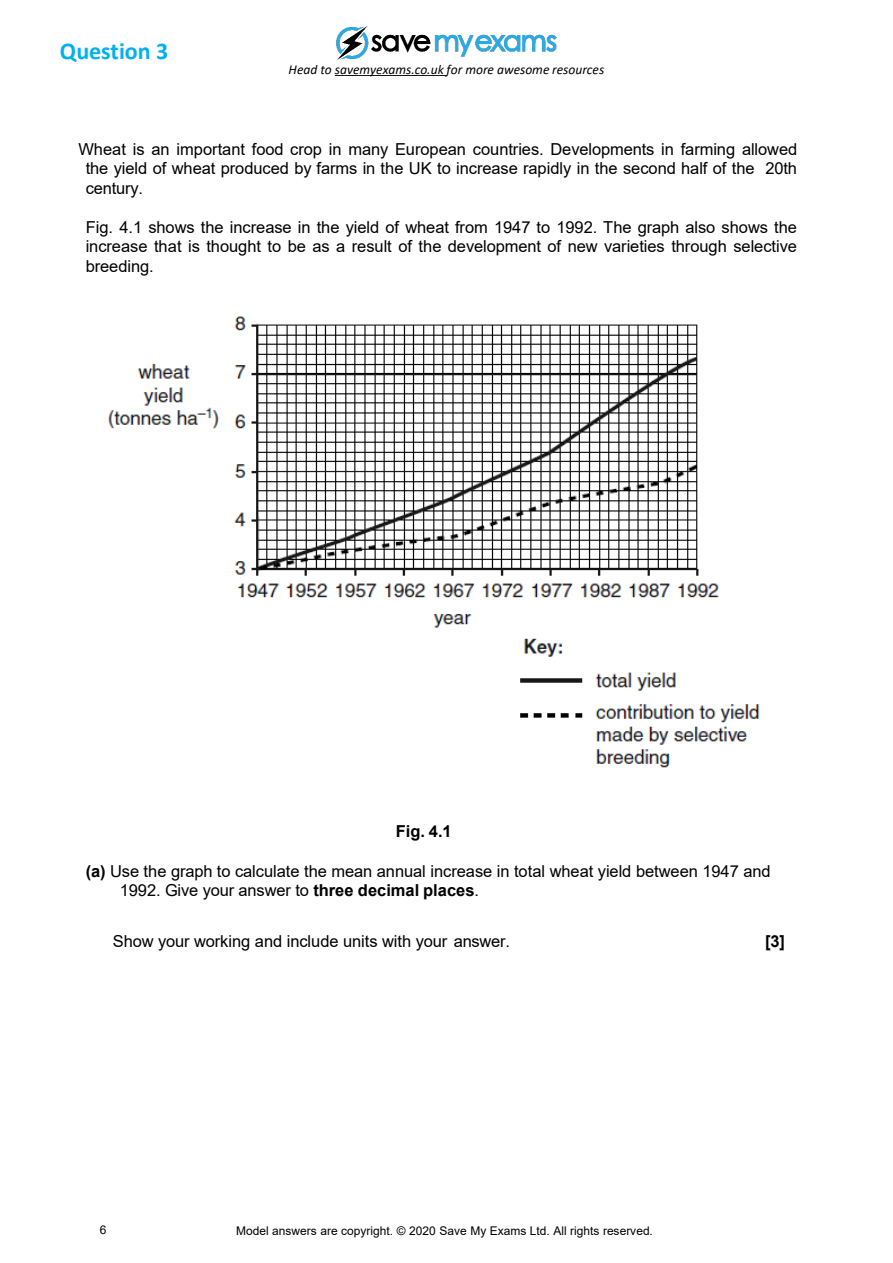
<style>
.page{position:relative;width:893px;height:1263px;background:#fff}
.page>*{position:absolute;margin:0;border:0;box-sizing:border-box;transform-origin:0 0}
.t1{font:700 24px "Calibri";color:#00b0f0}
.t2{font:16.5px/19.5px "Arial";letter-spacing:-.005em;color:#000;text-align:justify}
.t3{font:700 16.5px "Arial";color:#000}
.t4{font:italic 13.5px "Calibri";color:#000}
.t5{font:12px "Arial";color:#000}
.s1{font-weight:700}
</style>
<div class="page">
<img style="left:334px;top:26px;width:223px;height:50px">
<svg style="left:335px;top:75px;width:111px;height:1px"></svg>
<img style="left:108px;top:316px;width:652px;height:452px">
<p class="t1" style="left:60px;top:34px;width:110px">Question 3</p>
<p class="t4" style="left:289px;top:60px;width:317px">Head to savemyexams.co.uk for more awesome resources</p>
<p class="t2" style="left:86px;top:139px;width:713px;text-indent:-7px">Wheat is an important food crop in many European countries. Developments in farming allowed the yield of wheat produced by farms in the UK to increase rapidly in the second half of the 20th century.</p>
<p class="t2" style="left:86px;top:217px;width:712px">Fig. 4.1 shows the increase in the yield of wheat from 1947 to 1992. The graph also shows the increase that is thought to be as a result of the development of new varieties through selective breeding.</p>
<p class="t3" style="left:396px;top:819px;width:57px">Fig. 4.1</p>
<p class="t2" style="left:120px;top:861px;width:652px;text-indent:-34px"><span class="s1">(a)</span> Use the graph to calculate the mean annual increase in total wheat yield between 1947 and<br>1992. Give your answer to <span class="s1">three decimal places</span>.</p>
<p class="t2" style="left:113px;top:932px;width:398px">Show your working and include units with your answer.</p>
<p class="t3" style="left:765px;top:930px;width:21px">[3]</p>
<p class="t5" style="left:100px;top:1222px;width:8px">6</p>
<p class="t5" style="left:236px;top:1223px;width:418px">Model answers are copyright. © 2020 Save My Exams Ltd. All rights reserved.</p>
</div>
